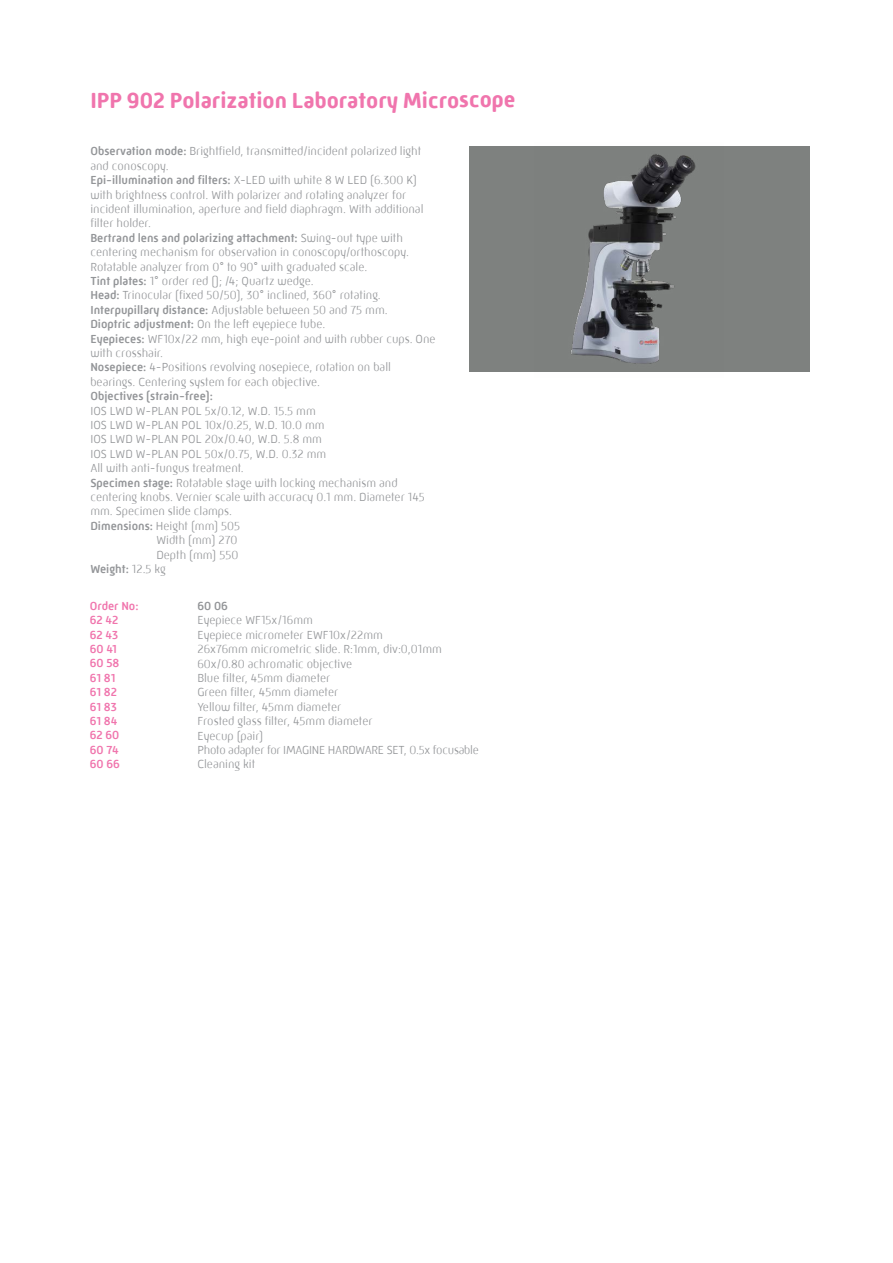
<style>
.page{position:relative;width:893px;height:1263px;background:#fff}
.page>*{position:absolute;margin:0;border:0;box-sizing:border-box;transform-origin:0 0}
.t1{font:700 22.5px "Mic 32 New Rounded W00";color:#f075ad}
.t2{font:300 12px/14.4px "Mic 32 New Rounded W00";color:#939598}
.t3{font:500 12px/14.4px "Mic 32 New Rounded W00";color:#f075ad}
.t4{font:500 12px "Mic 32 New Rounded W00";color:#939598}
.s1{font-weight:500}
.s2{font-weight:300}
</style>
<div class="page">
<div style="left:469px;top:147px;width:341px;height:225px;background:#7e817f"></div>
<img style="left:535px;top:146px;width:189px;height:218px">
<h1 class="t1" style="left:90px;top:87px;width:427px">IPP 902 Polarization Laboratory Microscope</h1>
<p class="t2" style="left:90px;top:144px;width:347px"><span class="s1">Observation mode:</span> Brightfield, transmitted/incident polarized light and conoscopy.<br><span class="s1">Epi-illumination and filters:</span> X-LED with white 8 W LED (6.300 K) with brightness control. With polarizer and rotating analyzer for incident illumination, aperture and field diaphragm. With additional filter holder.<br><span class="s1">Bertrand lens and polarizing attachment:</span> Swing-out type with centering mechanism for observation in conoscopy/orthoscopy.<br>Rotatable analyzer from 0° to 90° with graduated scale.<br><span class="s1">Tint plates:</span> 1° order red (); /4; Quartz wedge.<br><span class="s1">Head:</span> Trinocular (fixed 50/50), 30° inclined, 360° rotating.<br><span class="s1">Interpupillary distance:</span> Adjustable between 50 and 75 mm.<br><span class="s1">Dioptric adjustment:</span> On the left eyepiece tube.<br><span class="s1">Eyepieces:</span> WF10x/22 mm, high eye-point and with rubber cups. One with crosshair.<br><span class="s1">Nosepiece:</span> 4-Positions revolving nosepiece, rotation on ball bearings. Centering system for each objective.</p>
<p class="t4" style="left:90px;top:389px;width:124px">Objectives (strain-free):</p>
<p class="t2" style="left:90px;top:403px;width:227px">IOS LWD W-PLAN POL 5x/0.12, W.D. 15.5 mm</p>
<p class="t2" style="left:90px;top:418px;width:236px">IOS LWD W-PLAN POL 10x/0.25, W.D. 10.0 mm</p>
<p class="t2" style="left:90px;top:432px;width:233px">IOS LWD W-PLAN POL 20x/0.40, W.D. 5.8 mm</p>
<p class="t2" style="left:90px;top:446px;width:238px">IOS LWD W-PLAN POL 50x/0.75, W.D. 0.32 mm</p>
<p class="t2" style="left:90px;top:461px;width:155px">All with anti-fungus treatment.</p>
<p class="t2" style="left:90px;top:475px;width:309px"><span class="s1">Specimen stage:</span> Rotatable stage with locking mechanism and</p>
<p class="t2" style="left:90px;top:490px;width:336px">centering knobs. Vernier scale with accuracy 0.1 mm. Diameter 145</p>
<p class="t2" style="left:90px;top:504px;width:143px">mm. Specimen slide clamps.</p>
<p class="t2" style="left:90px;top:518px;width:151px"><span class="s1">Dimensions:</span> Height (mm) 505</p>
<p class="t2" style="left:156px;top:533px;width:83px">Width (mm) 270</p>
<p class="t2" style="left:156px;top:547px;width:83px">Depth (mm) 550</p>
<p class="t4" style="left:90px;top:562px;width:77px">Weight: <span class="s2">12.5 kg</span></p>
<p class="t3" style="left:90px;top:598px;width:50px">Order No:<br>62 42<br>62 43<br>60 41<br>60 58<br>61 81<br>61 82<br>61 83<br>61 84<br>62 60<br>60 74<br>60 66</p>
<p class="t4" style="left:197px;top:599px;width:32px">60 06</p>
<p class="t2" style="left:197px;top:613px;width:283px">Eyepiece WF15x/16mm<br>Eyepiece micrometer EWF10x/22mm<br>26x76mm micrometric slide. R:1mm, div:0,01mm<br>60x/0.80 achromatic objective<br>Blue filter, 45mm diameter<br>Green filter, 45mm diameter<br>Yellow filter, 45mm diameter<br>Frosted glass filter, 45mm diameter<br>Eyecup (pair)<br>Photo adapter for IMAGINE HARDWARE SET, 0.5x focusable<br>Cleaning kit</p>
</div>
